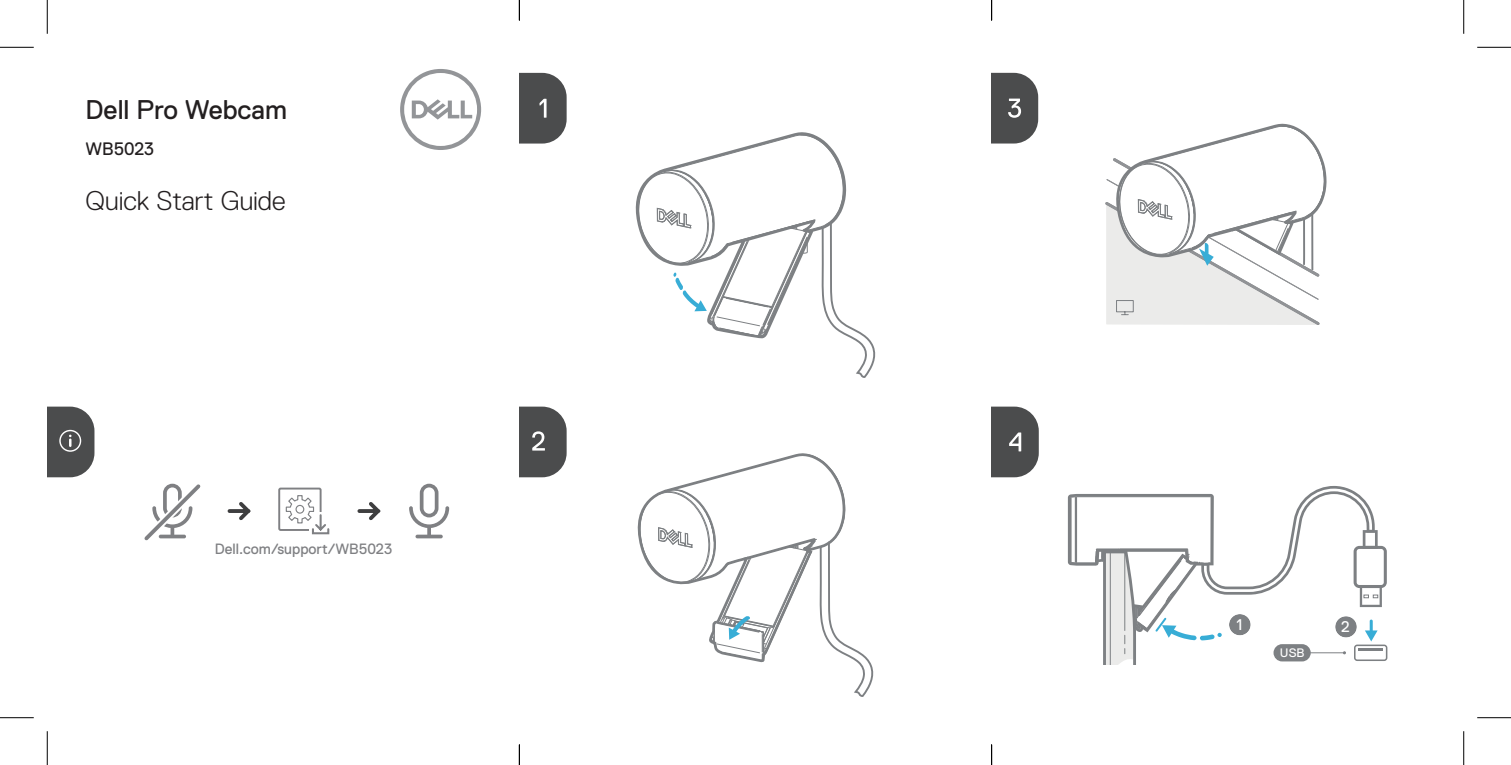
<style>
.page{position:relative;width:1511px;height:765px;background:#fff}
.page>*{position:absolute;margin:0;border:0;box-sizing:border-box;transform-origin:0 0}
.DocName{font:300 27px "Dell Replica";letter-spacing:-.005em;color:#231f20}
.Brand_Black{font:27px "Dell Replica";color:#231f20}
.Brand_Black-2{font:18px "Dell Replica";color:#231f20}
.t1{font:15.53px "Dell Replica";color:#fff}
.t2{font:14.85px "Dell Replica";color:#7f8083}
.t3{font:12.38px "Dell Replica";color:#fff}
</style>
<div class="page">
<svg style="left:400px;top:69px;width:81px;height:81px"></svg>
<svg style="left:519px;top:73px;width:47px;height:70px;background:#5a5b5c"></svg>
<svg style="left:636px;top:132px;width:239px;height:246px"></svg>
<svg style="left:519px;top:406px;width:47px;height:71px;background:#5e5f60"></svg>
<div style="left:278px;top:487px;width:43px;height:43px;border:2px solid #7f8083"></div>
<svg style="left:409px;top:483px;width:40px;height:55px"></svg>
<svg style="left:227px;top:494px;width:154px;height:41px"></svg>
<svg style="left:144px;top:483px;width:57px;height:58px"></svg>
<svg style="left:47px;top:406px;width:47px;height:71px;background:#5d5e5f"></svg>
<div style="left:59px;top:429px;width:22px;height:22px;border:1px solid #fff;border-radius:50%"></div>
<svg style="left:638px;top:453px;width:235px;height:243px"></svg>
<svg style="left:991px;top:73px;width:47px;height:70px;background:#5d5e5f"></svg>
<svg style="left:1105px;top:124px;width:221px;height:201px"></svg>
<div style="left:1353px;top:644px;width:34px;height:16px;border:3px solid #7d8083;border-radius:2px"></div>
<svg style="left:1067px;top:486px;width:319px;height:178px"></svg>
<svg style="left:991px;top:406px;width:47px;height:71px;background:#5d5e5f"></svg>
<hr style="left:0;top:47px;width:34px;height:1px;background:#000">
<hr style="left:1477px;top:47px;width:33px;height:1px;background:#000">
<hr style="left:0;top:717px;width:34px;height:1px;background:#000">
<hr style="left:1477px;top:717px;width:33px;height:1px;background:#000">
<hr style="left:47px;top:0;width:1px;height:34px;background:#000">
<hr style="left:47px;top:730px;width:1px;height:34px;background:#000">
<hr style="left:1463px;top:0;width:1px;height:34px;background:#000">
<hr style="left:1463px;top:730px;width:1px;height:34px;background:#000">
<svg style="left:519px;top:0;width:1px;height:20px"></svg>
<svg style="left:519px;top:744px;width:1px;height:20px"></svg>
<svg style="left:991px;top:0;width:1px;height:20px"></svg>
<svg style="left:991px;top:744px;width:1px;height:20px"></svg>
<p class="Brand_Black" style="left:86px;top:94px;width:203px">Dell Pro Webcam</p>
<p class="Brand_Black-2" style="left:86px;top:138px;width:70px">WB5023</p>
<p class="DocName" style="left:86px;top:185px;width:202px">Quick Start Guide</p>
<p class="t2" style="left:215px;top:543px;width:179px">Dell.com/support/WB5023</p>
<p class="t1" style="left:1236px;top:616px;width:7px">1</p>
<p class="t1" style="left:1341px;top:618px;width:10px">2</p>
<p class="t3" style="left:1279px;top:645px;width:26px">USB</p>
</div>
